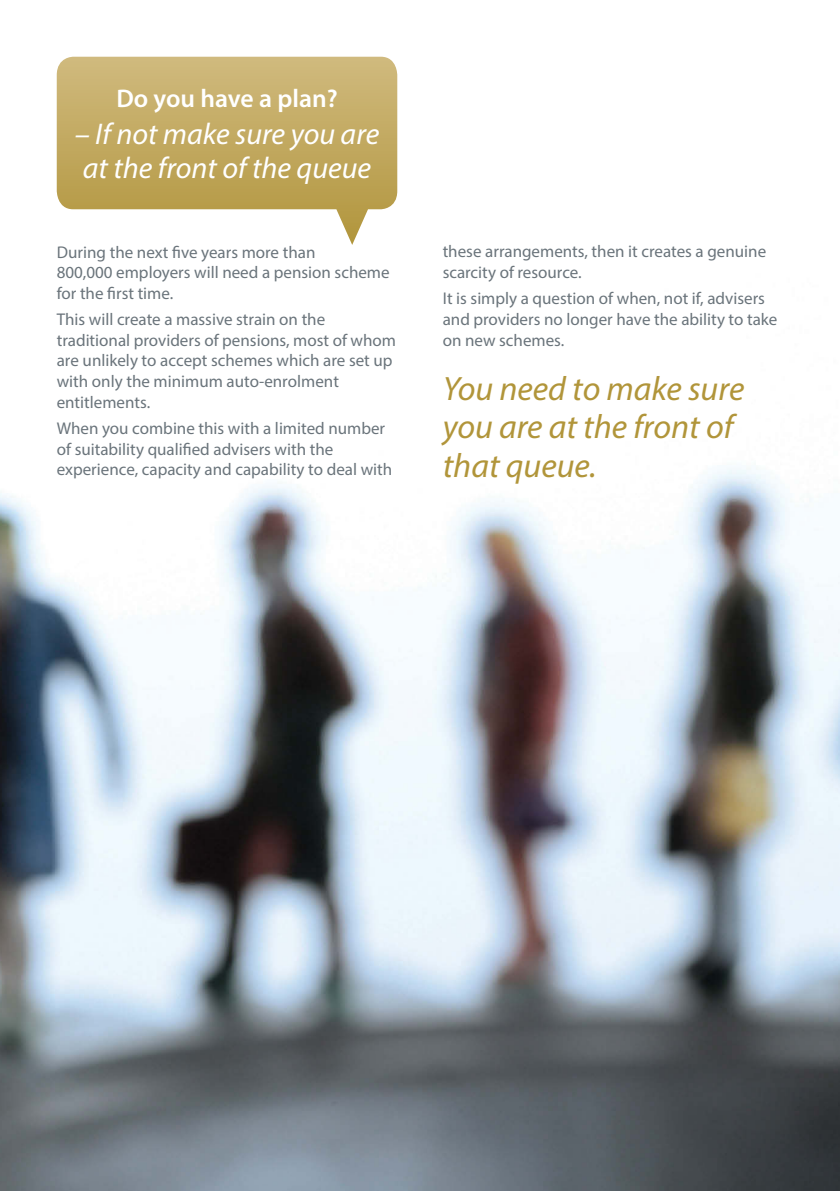
<style>
.page{position:relative;width:840px;height:1191px;background:#fff}
.page>*{position:absolute;margin:0;border:0;box-sizing:border-box;transform-origin:0 0}
.t1{font:italic 33.8px/38.4px "Myriad Pro";color:#b1953a}
.t2{font:italic 30px/34px "Myriad Pro";color:#fff}
.t3{font:600 25.6px "Myriad Pro";color:#fff}
.t4{font:17px/20.6px "Myriad Pro";color:#6a747b}
</style>
<div class="page">
<img style="left:0;top:56px;width:839px;height:1135px">
<svg style="left:57px;top:57px;width:340px;height:188px"></svg>
<h3 class="t3" style="left:116px;top:82px;width:223px">Do you have a plan?</h3>
<h2 class="t2" style="left:75px;top:117px;width:306px">– If not make sure you are at the front of the queue</h2>
<p class="t4" style="left:57px;top:241px;width:334px">During the next five years more than<br>800,000 employers will need a pension scheme for the first time.</p>
<p class="t4" style="left:57px;top:309px;width:340px">This will create a massive strain on the traditional providers of pensions, most of whom are unlikely to accept schemes which are set up with only the minimum auto-enrolment entitlements.</p>
<p class="t4" style="left:57px;top:417px;width:337px">When you combine this with a limited number of suitability qualified advisers with the experience, capacity and capability to deal with</p>
<p class="t4" style="left:442px;top:241px;width:325px">these arrangements, then it creates a genuine scarcity of resource.</p>
<p class="t4" style="left:442px;top:288px;width:336px">It is simply a question of when, not if, advisers and providers no longer have the ability to take on new schemes.</p>
<h1 class="t1" style="left:442px;top:369px;width:303px">You need to make sure you are at the front of that queue.</h1>
</div>
